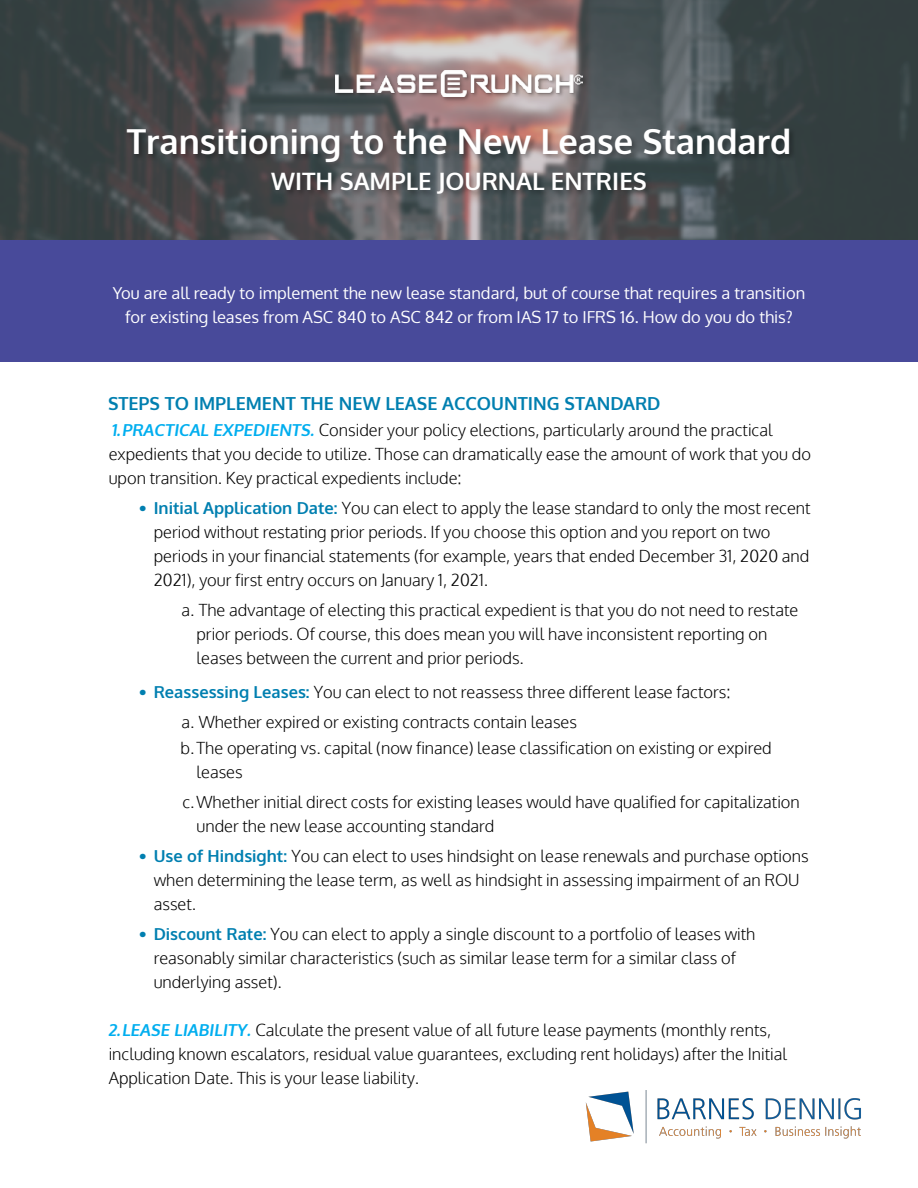
<style>
.page{position:relative;width:918px;height:1188px;background:#fff}
.page>*{position:absolute;margin:0;border:0;box-sizing:border-box;transform-origin:0 0}
.t1{font:700 34.5px "Oxygen";color:#fff}
.t2{font:700 24px "Oxygen";color:#fff}
.t3{font:700 18px "Oxygen";color:#007fb0}
.t4{font:300 16.5px/24px "Oxygen";color:#000}
.t5{font:16.5px/24px "Oxygen";color:#fff;text-align:center}
.s1{font-weight:700;color:#00aeef}
.s2{font-weight:700;color:#007fb0}
</style>
<div class="page">
<div style="left:0;top:240px;width:918px;height:122px;background:#484a9a"></div>
<img style="left:0;top:0;width:918px;height:240px">
<div style="left:335px;top:70px;width:253px;height:32px;background:#000;opacity:.35"></div>
<img style="left:335px;top:70px;width:248px;height:26px">
<div style="left:126px;top:127px;width:671px;height:75px;background:#000;opacity:.35"></div>
<img style="left:585px;top:1091px;width:276px;height:53px">
<h1 class="t1" style="left:127px;top:120px;width:666px">Transitioning to the New Lease Standard</h1>
<h2 class="t2" style="left:271px;top:166px;width:377px">WITH SAMPLE JOURNAL ENTRIES</h2>
<p class="t5" style="left:113px;top:281px;width:694px">You are all ready to implement the new lease standard, but of course that requires a transition for existing leases from ASC 840 to ASC 842 or from IAS 17 to IFRS 16. How do you do this?</p>
<p class="t3" style="left:108px;top:392px;width:554px">STEPS TO IMPLEMENT THE NEW LEASE ACCOUNTING STANDARD</p>
<p class="t4" style="left:109px;top:418px;width:704px"><span class="s1">1.PRACTICAL EXPEDIENTS.</span> Consider your policy elections, particularly around the practical expedients that you decide to utilize. Those can dramatically ease the amount of work that you do upon transition. Key practical expedients include:</p>
<p class="t4" style="left:154px;top:496px;width:658px;text-indent:-15px"><span class="s2">• Initial Application Date:</span> You can elect to apply the lease standard to only the most recent period without restating prior periods. If you choose this option and you report on two periods in your financial statements (for example, years that ended December 31, 2020 and 2021), your first entry occurs on January 1, 2021.</p>
<p class="t4" style="left:197px;top:598px;width:603px;text-indent:-15px">a. The advantage of electing this practical expedient is that you do not need to restate prior periods. Of course, this does mean you will have inconsistent reporting on leases between the current and prior periods.</p>
<p class="t4" style="left:182px;top:678px;width:551px;line-height:30px;text-indent:-43px"><span class="s2">• Reassessing Leases:</span> You can elect to not reassess three different lease factors: a. Whether expired or existing contracts contain leases</p>
<p class="t4" style="left:197px;top:736px;width:577px;text-indent:-16px">b.The operating vs. capital (now finance) lease classification on existing or expired leases</p>
<p class="t4" style="left:197px;top:790px;width:605px;text-indent:-14px">c.Whether initial direct costs for existing leases would have qualified for capitalization under the new lease accounting standard</p>
<p class="t4" style="left:154px;top:844px;width:656px;text-indent:-15px"><span class="s2">• Use of Hindsight:</span> You can elect to uses hindsight on lease renewals and purchase options when determining the lease term, as well as hindsight in assessing impairment of an ROU asset.</p>
<p class="t4" style="left:154px;top:922px;width:603px;text-indent:-15px"><span class="s2">• Discount Rate:</span> You can elect to apply a single discount to a portfolio of leases with reasonably similar characteristics (such as similar lease term for a similar class of underlying asset).</p>
<p class="t4" style="left:108px;top:1018px;width:681px"><span class="s1">2.LEASE LIABILITY.</span> Calculate the present value of all future lease payments (monthly rents, including known escalators, residual value guarantees, excluding rent holidays) after the Initial<br>Application Date. This is your lease liability.</p>
</div>
